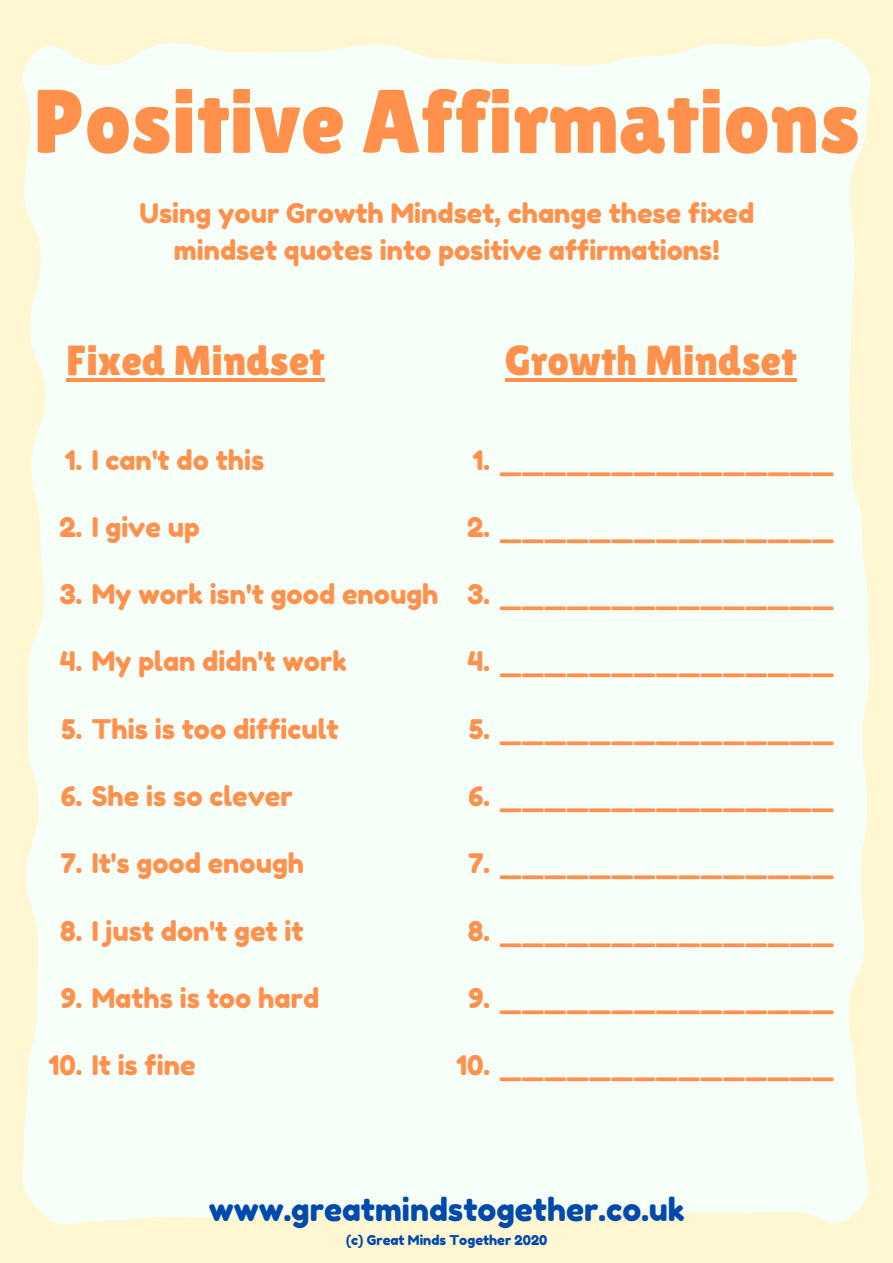
<style>
.page{position:relative;width:893px;height:1263px;background:#fff6d2}
.page>*{position:absolute;margin:0;border:0;box-sizing:border-box;transform-origin:0 0}
.t1{font:90.07px "Lilita One";color:#ff914d}
.t2{font:42px "Lilita One";color:#ff914d}
.t3{font:31.5px "Fredoka One";color:#004aad}
.t4{font:27px/37.3px "Fredoka One";color:#ff914d;text-align:center}
.t5{font:13.5px "Fredoka One";color:#004aad}
</style>
<div class="page">
<div style="left:22px;top:40px;width:849px;height:1183px;background:#f7fff9"></div>
<hr style="left:67px;top:378px;width:258px;height:3px;background:#ff914d">
<hr style="left:505px;top:378px;width:291px;height:3px;background:#ff914d">
<h1 class="t1" style="left:34px;top:70px;width:828px">Positive Affirmations</h1>
<p class="t4" style="left:139px;top:194px;width:616px">Using your Growth Mindset, change these fixed mindset quotes into positive affirmations!</p>
<h2 class="t2" style="left:67px;top:336px;width:259px">Fixed Mindset</h2>
<h2 class="t2" style="left:505px;top:336px;width:293px">Growth Mindset</h2>
<p class="t4" style="left:65px;top:441px;width:201px">1. I can't do this</p>
<p class="t4" style="left:472px;top:441px;width:363px">1. _______________</p>
<p class="t4" style="left:59px;top:508px;width:142px">2. I give up</p>
<p class="t4" style="left:59px;top:575px;width:381px">3. My work isn't good enough</p>
<p class="t4" style="left:60px;top:643px;width:288px">4. My plan didn't work</p>
<p class="t4" style="left:62px;top:710px;width:279px">5. This is too difficult</p>
<p class="t4" style="left:467px;top:508px;width:368px">2. _______________</p>
<p class="t4" style="left:467px;top:575px;width:368px">3. _______________</p>
<p class="t4" style="left:467px;top:643px;width:368px">4. _______________</p>
<p class="t4" style="left:469px;top:710px;width:366px">5. _______________</p>
<p class="t4" style="left:61px;top:777px;width:233px">6. She is so clever</p>
<p class="t4" style="left:468px;top:777px;width:367px">6. _______________</p>
<p class="t4" style="left:61px;top:845px;width:245px">7. It's good enough</p>
<p class="t4" style="left:468px;top:845px;width:367px">7. _______________</p>
<p class="t4" style="left:60px;top:912px;width:245px">8. I just don't get it</p>
<p class="t4" style="left:468px;top:912px;width:368px">8. _______________</p>
<p class="t4" style="left:61px;top:979px;width:260px">9. Maths is too hard</p>
<p class="t4" style="left:468px;top:979px;width:367px">9. _______________</p>
<p class="t4" style="left:48px;top:1047px;width:149px">10. It is fine</p>
<p class="t4" style="left:456px;top:1047px;width:379px">10. _______________</p>
<p class="t3" style="left:209px;top:1190px;width:477px">www.greatmindstogether.co.uk</p>
<p class="t5" style="left:346px;top:1232px;width:203px">(c) Great Minds Together 2020</p>
</div>
